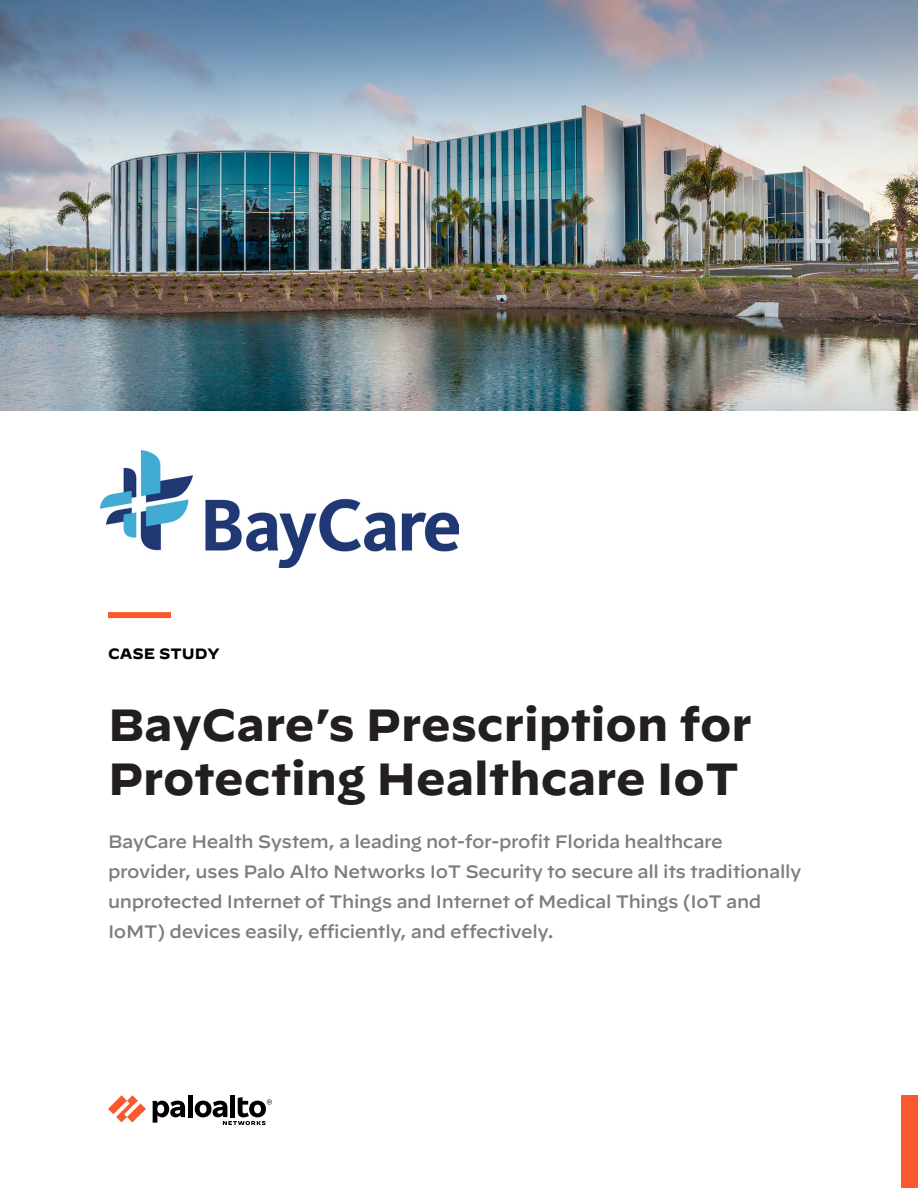
<style>
.page{position:relative;width:918px;height:1188px;background:#fff}
.page>*{position:absolute;margin:0;border:0;box-sizing:border-box;transform-origin:0 0}
.t1{font:700 45px/54px "Decimal";color:#231f20}
.t2{font:500 18px/30px "Decimal";letter-spacing:-.02em;color:#807c7b}
.Heading_1___Chapter{font:700 15px "Decimal";letter-spacing:.005em;color:#000}
</style>
<div class="page">
<img style="left:0;top:0;width:918px;height:410px">
<svg style="left:108px;top:1095px;width:38px;height:27px"></svg>
<div style="left:188px;top:1095px;width:5px;height:22px;background:#000"></div>
<svg style="left:153px;top:1101px;width:32px;height:22px"></svg>
<div style="left:230px;top:1095px;width:5px;height:22px;background:#000"></div>
<svg style="left:195px;top:1097px;width:77px;height:28px"></svg>
<div style="left:108px;top:612px;width:63px;height:6px;background:#fa582d"></div>
<div style="left:901px;top:1095px;width:17px;height:93px;background:#fa582d"></div>
<img style="left:100px;top:451px;width:358px;height:116px">
<p class="Heading_1___Chapter" style="left:108px;top:645px;width:113px">CASE STUDY</p>
<p class="t1" style="left:108px;top:698px;width:645px">BayCare’s Prescription for<br>Protecting Healthcare IoT</p>
<p class="t2" style="left:108px;top:824px;width:695px">BayCare Health System, a leading not-for-profit Florida healthcare provider, uses Palo Alto Networks IoT Security to secure all its traditionally unprotected Internet of Things and Internet of Medical Things (IoT and IoMT) devices easily, efficiently, and effectively.</p>
</div>
